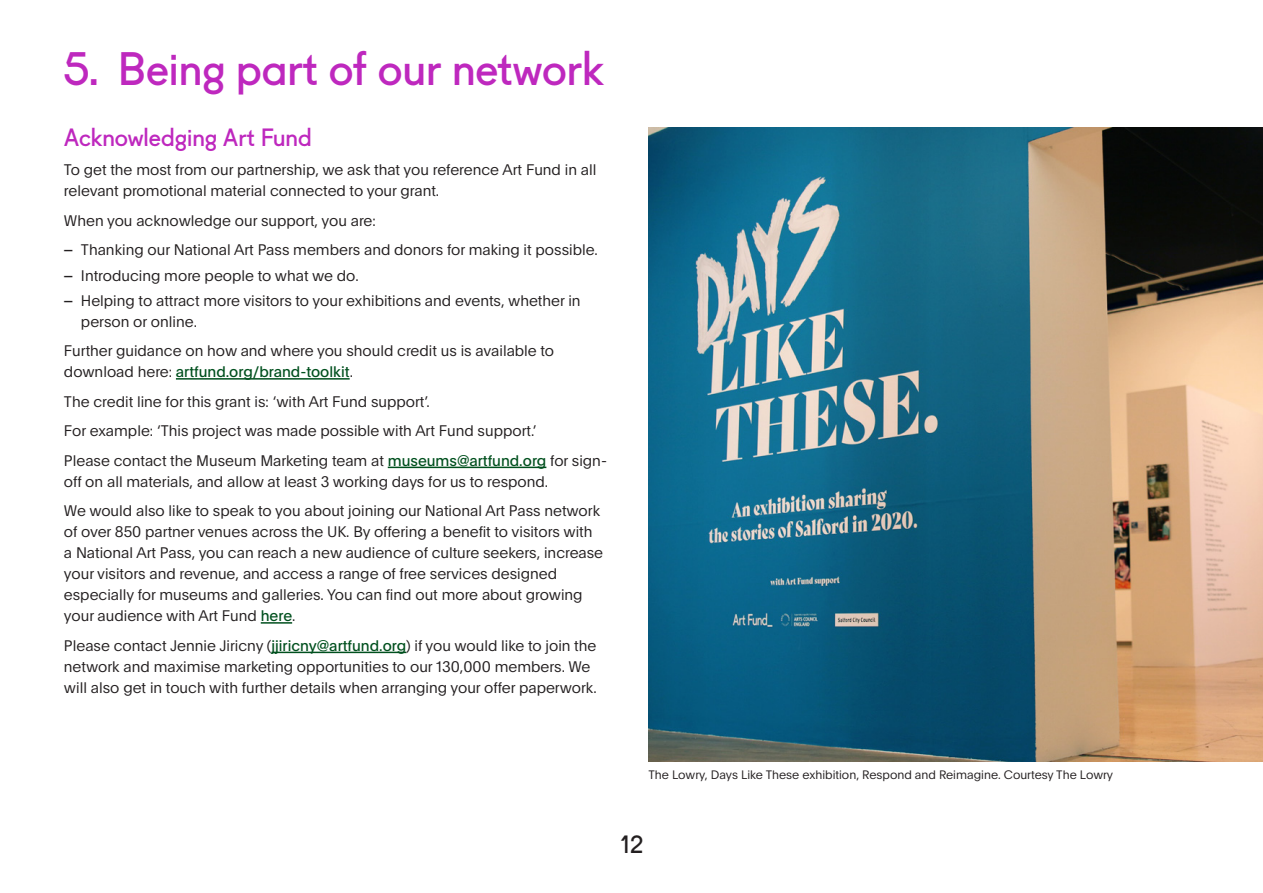
<style>
.page{position:relative;width:1263px;height:893px;background:#fff}
.page>*{position:absolute;margin:0;border:0;box-sizing:border-box;transform-origin:0 0}
.t1{font:45px "Fugue Art Fund";color:#be28be}
.Heading_2{font:24px "Fugue Art Fund";color:#be28be}
.t2{font:24px "Fugue Art Fund";color:#231f20}
.body_copy{font:300 15px/21px "Plain";color:#231f20}
.body_copy-2{font:300 12px "Plain";color:#231f20}
.s1{font-family:"Fugue Art Fund";font-weight:400}
.s2{font-weight:400;color:#00501e}
</style>
<div class="page">
<hr style="left:176px;top:378px;width:174px;height:2px;background:#00501e">
<hr style="left:388px;top:467px;width:158px;height:1px;background:#00501e">
<hr style="left:261px;top:622px;width:31px;height:2px;background:#00501e">
<hr style="left:271px;top:652px;width:135px;height:1px;background:#00501e">
<img style="left:648px;top:128px;width:615px;height:633px">
<p class="t1" style="left:64px;top:33px;width:541px">5. Being part of our network</p>
<p class="Heading_2" style="left:64px;top:118px;width:249px">Acknowledging Art Fund</p>
<p class="body_copy" style="left:64px;top:159px;width:534px">To get the most from our partnership, we ask that you reference Art Fund in all relevant promotional material connected to your grant.</p>
<p class="body_copy" style="left:64px;top:209px;width:313px">When you acknowledge our support, you are:</p>
<p class="body_copy" style="left:64px;top:239px;width:535px"><span class="s1">–</span> Thanking our National Art Pass members and donors for making it possible.</p>
<p class="body_copy" style="left:64px;top:264px;width:296px"><span class="s1">–</span> Introducing more people to what we do.</p>
<p class="body_copy" style="left:81px;top:289px;width:501px;text-indent:-17px"><span class="s1">–</span> Helping to attract more visitors to your exhibitions and events, whether in person or online.</p>
<p class="body_copy" style="left:64px;top:340px;width:492px">Further guidance on how and where you should credit us is available to download here: <span class="s2">artfund.org/brand-toolkit</span>.</p>
<p class="body_copy" style="left:64px;top:390px;width:367px">The credit line for this grant is: ‘with Art Fund support’.</p>
<p class="body_copy" style="left:64px;top:420px;width:474px">For example: ‘This project was made possible with Art Fund support.’</p>
<p class="body_copy" style="left:64px;top:449px;width:545px">Please contact the Museum Marketing team at <span class="s2">museums@artfund.org</span> for sign&shy;off on all materials, and allow at least 3 working days for us to respond.</p>
<p class="body_copy" style="left:64px;top:500px;width:541px">We would also like to speak to you about joining our National Art Pass network of over 850 partner venues across the UK. By offering a benefit to visitors with a National Art Pass, you can reach a new audience of culture seekers, increase your visitors and revenue, and access a range of free services designed especially for museums and galleries. You can find out more about growing your audience with Art Fund <span class="s2">here</span>.</p>
<p class="body_copy" style="left:64px;top:634px;width:534px">Please contact Jennie Jiricny (<span class="s2">jjiricny@artfund.org</span>) if you would like to join the network and maximise marketing opportunities to our 130,000 members. We will also get in touch with further details when arranging your offer paperwork.</p>
<p class="body_copy-2" style="left:648px;top:766px;width:466px">The Lowry, Days Like These exhibition, Respond and Reimagine. Courtesy The Lowry</p>
<h2 class="t2" style="left:620px;top:825px;width:25px">12</h2>
</div>
